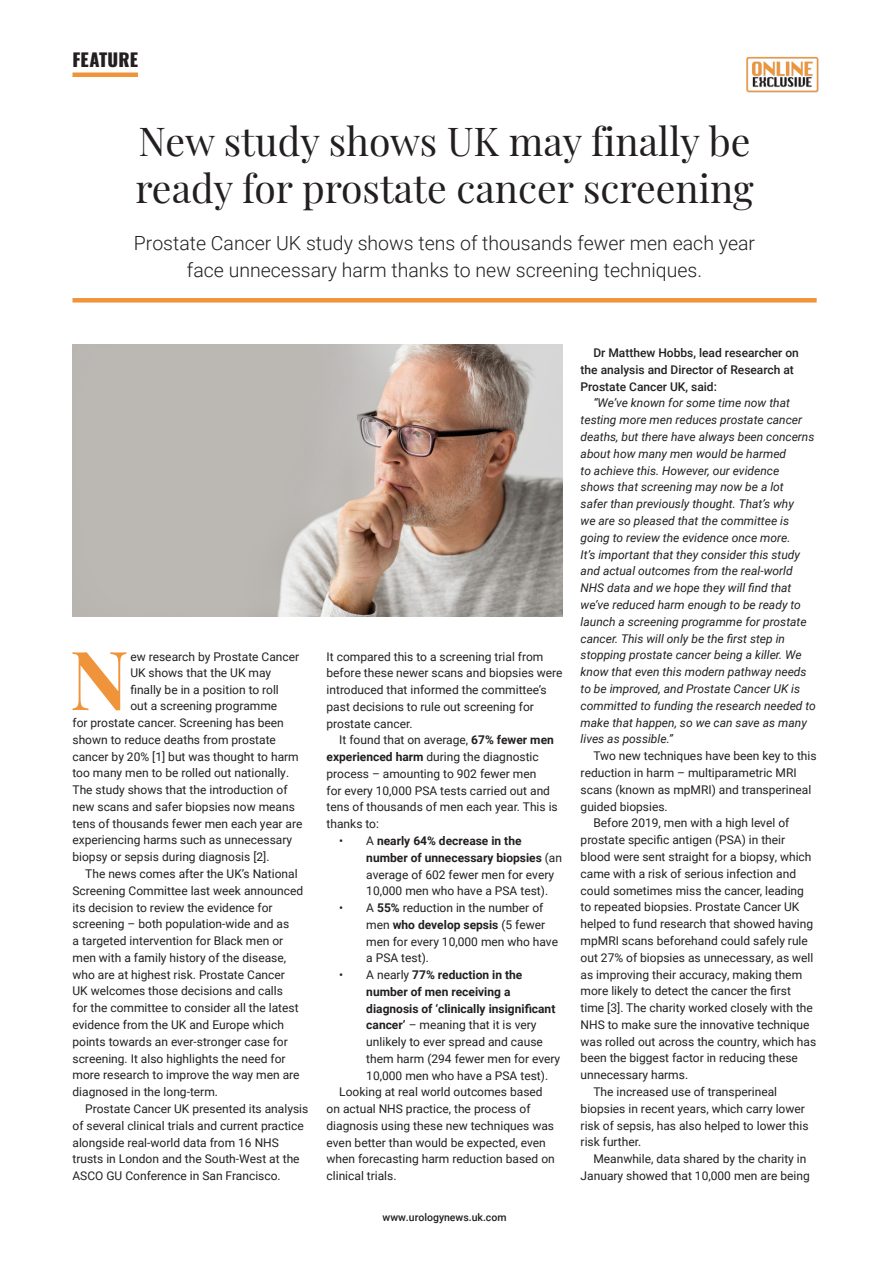
<style>
.page{position:relative;width:893px;height:1263px;background:#fff}
.page>*{position:absolute;margin:0;border:0;box-sizing:border-box;transform-origin:0 0}
.body_drop_cap{font:700 81.75px "Playfair Display";color:#ef943a}
.Headline_title{font:39px/46.5px "Playfair Display";color:#231f20}
.Standfirst{font:300 19.5px/27px "Roboto";color:#231f20;text-align:center}
.HEADING_Feature{font:800 18px "Oswald";letter-spacing:.005em;color:#231f20}
.Body_Indent{font:12px/16.8px "Roboto";color:#231f20}
.Body_Indent-2{font:italic 12px/16.8px "Roboto";color:#231f20}
.body_drop_cap-2{font:12px "Roboto";color:#231f20}
.Body_Indent-3{font:500 12px/16.8px "Roboto";color:#231f20}
.t1{font:500 10.5px "Roboto";color:#231f20}
.s1{font-weight:700}
</style>
<div class="page">
<div style="left:72px;top:72px;width:66px;height:5px;background:#ef943a"></div>
<img style="left:746px;top:56px;width:73px;height:37px">
<img style="left:72px;top:344px;width:491px;height:273px">
<div style="left:72px;top:298px;width:745px;height:5px;background:#ef943a"></div>
<p class="HEADING_Feature" style="left:72px;top:50px;width:67px">FEATURE</p>
<p class="Headline_title" style="left:135px;top:115px;width:620px">New study shows UK may finally be ready for prostate cancer screening</p>
<p class="Standfirst" style="left:134px;top:229px;width:623px">Prostate Cancer UK study shows tens of thousands fewer men each year face unnecessary harm thanks to new screening techniques.</p>
<p class="body_drop_cap" style="left:70px;top:615px;width:61px">N</p>
<p class="body_drop_cap-2" style="left:130px;top:648px;width:170px">ew research by Prostate Cancer</p>
<p class="body_drop_cap-2" style="left:130px;top:664px;width:142px">UK shows that the UK may</p>
<p class="body_drop_cap-2" style="left:130px;top:681px;width:150px">finally be in a position to roll</p>
<p class="body_drop_cap-2" style="left:130px;top:697px;width:148px">out a screening programme</p>
<p class="body_drop_cap-2" style="left:72px;top:714px;width:213px">for prostate cancer. Screening has been</p>
<p class="body_drop_cap-2" style="left:72px;top:731px;width:205px">shown to reduce deaths from prostate</p>
<p class="body_drop_cap-2" style="left:72px;top:748px;width:228px">cancer by 20% [1] but was thought to harm</p>
<p class="body_drop_cap-2" style="left:72px;top:765px;width:218px">too many men to be rolled out nationally.</p>
<p class="body_drop_cap-2" style="left:72px;top:781px;width:217px">The study shows that the introduction of</p>
<p class="body_drop_cap-2" style="left:72px;top:798px;width:224px">new scans and safer biopsies now means</p>
<p class="body_drop_cap-2" style="left:72px;top:815px;width:232px">tens of thousands fewer men each year are</p>
<p class="body_drop_cap-2" style="left:72px;top:832px;width:221px">experiencing harms such as unnecessary</p>
<p class="body_drop_cap-2" style="left:72px;top:848px;width:199px">biopsy or sepsis during diagnosis [2].</p>
<p class="Body_Indent" style="left:72px;top:865px;width:232px;text-indent:13px">The news comes after the UK’s National Screening Committee last week announced its decision to review the evidence for screening – both population-wide and as<br>a targeted intervention for Black men or men with a family history of the disease, who are at highest risk. Prostate Cancer<br>UK welcomes those decisions and calls<br>for the committee to consider all the latest evidence from the UK and Europe which points towards an ever-stronger case for screening. It also highlights the need for more research to improve the way men are diagnosed in the long-term.</p>
<p class="Body_Indent" style="left:72px;top:1100px;width:237px;text-indent:13px">Prostate Cancer UK presented its analysis of several clinical trials and current practice alongside real-world data from 16 NHS trusts in London and the South-West at the ASCO GU Conference in San Francisco.</p>
<p class="Body_Indent" style="left:327px;top:648px;width:238px">It compared this to a screening trial from before these newer scans and biopsies were introduced that informed the committee’s past decisions to rule out screening for prostate cancer.</p>
<p class="Body_Indent" style="left:327px;top:731px;width:233px;text-indent:13px">It found that on average, <span class="s1">67% fewer men experienced harm</span> during the diagnostic process – amounting to 902 fewer men<br>for every 10,000 PSA tests carried out and tens of thousands of men each year. This is thanks to:</p>
<p class="Body_Indent" style="left:366px;top:832px;width:197px;text-indent:-27px">• A <span class="s1">nearly 64% decrease in the number of unnecessary biopsies</span> (an average of 602 fewer men for every<br>10,000 men who have a PSA test).</p>
<p class="Body_Indent" style="left:366px;top:899px;width:193px;text-indent:-27px">• A <span class="s1">55%</span> reduction in the number of men <span class="s1">who develop sepsis</span> (5 fewer men for every 10,000 men who have a PSA test).</p>
<p class="Body_Indent" style="left:366px;top:966px;width:195px;text-indent:-27px">• A nearly <span class="s1">77% reduction in the number of men receiving a diagnosis of ‘clinically insignificant cancer’</span> – meaning that it is very unlikely to ever spread and cause them harm (294 fewer men for every<br>10,000 men who have a PSA test).</p>
<p class="Body_Indent" style="left:327px;top:1083px;width:230px;text-indent:13px">Looking at real world outcomes based on actual NHS practice, the process of diagnosis using these new techniques was even better than would be expected, even when forecasting harm reduction based on clinical trials.</p>
<p class="t1" style="left:383px;top:1210px;width:126px">www.urologynews.uk.com</p>
<p class="Body_Indent-3" style="left:581px;top:344px;width:220px;text-indent:13px">Dr Matthew Hobbs, lead researcher on the analysis and Director of Research at<br>Prostate Cancer UK, said:</p>
<p class="Body_Indent-2" style="left:581px;top:394px;width:237px;text-indent:13px">“We’ve known for some time now that testing more men reduces prostate cancer deaths, but there have always been concerns about how many men would be harmed<br>to achieve this. However, our evidence shows that screening may now be a lot<br>safer than previously thought. That’s why<br>we are so pleased that the committee is going to review the evidence once more.<br>It’s important that they consider this study and actual outcomes from the real-world NHS data and we hope they will find that we’ve reduced harm enough to be ready to launch a screening programme for prostate cancer. This will only be the first step in stopping prostate cancer being a killer. We know that even this modern pathway needs to be improved, and Prostate Cancer UK is committed to funding the research needed to make that happen, so we can save as many lives as possible.”</p>
<p class="Body_Indent" style="left:581px;top:747px;width:238px;text-indent:13px">Two new techniques have been key to this reduction in harm – multiparametric MRI scans (known as mpMRI) and transperineal guided biopsies.</p>
<p class="Body_Indent" style="left:581px;top:814px;width:237px;text-indent:13px">Before 2019, men with a high level of prostate specific antigen (PSA) in their blood were sent straight for a biopsy, which came with a risk of serious infection and could sometimes miss the cancer, leading to repeated biopsies. Prostate Cancer UK helped to fund research that showed having mpMRI scans beforehand could safely rule out 27% of biopsies as unnecessary, as well as improving their accuracy, making them more likely to detect the cancer the first time [3]. The charity worked closely with the NHS to make sure the innovative technique was rolled out across the country, which has been the biggest factor in reducing these unnecessary harms.</p>
<p class="Body_Indent" style="left:581px;top:1083px;width:229px;text-indent:13px">The increased use of transperineal biopsies in recent years, which carry lower risk of sepsis, has also helped to lower this risk further.</p>
<p class="Body_Indent" style="left:581px;top:1150px;width:231px;text-align:right">Meanwhile, data shared by the charity in<br>January showed that 10,000 men are being</p>
</div>
